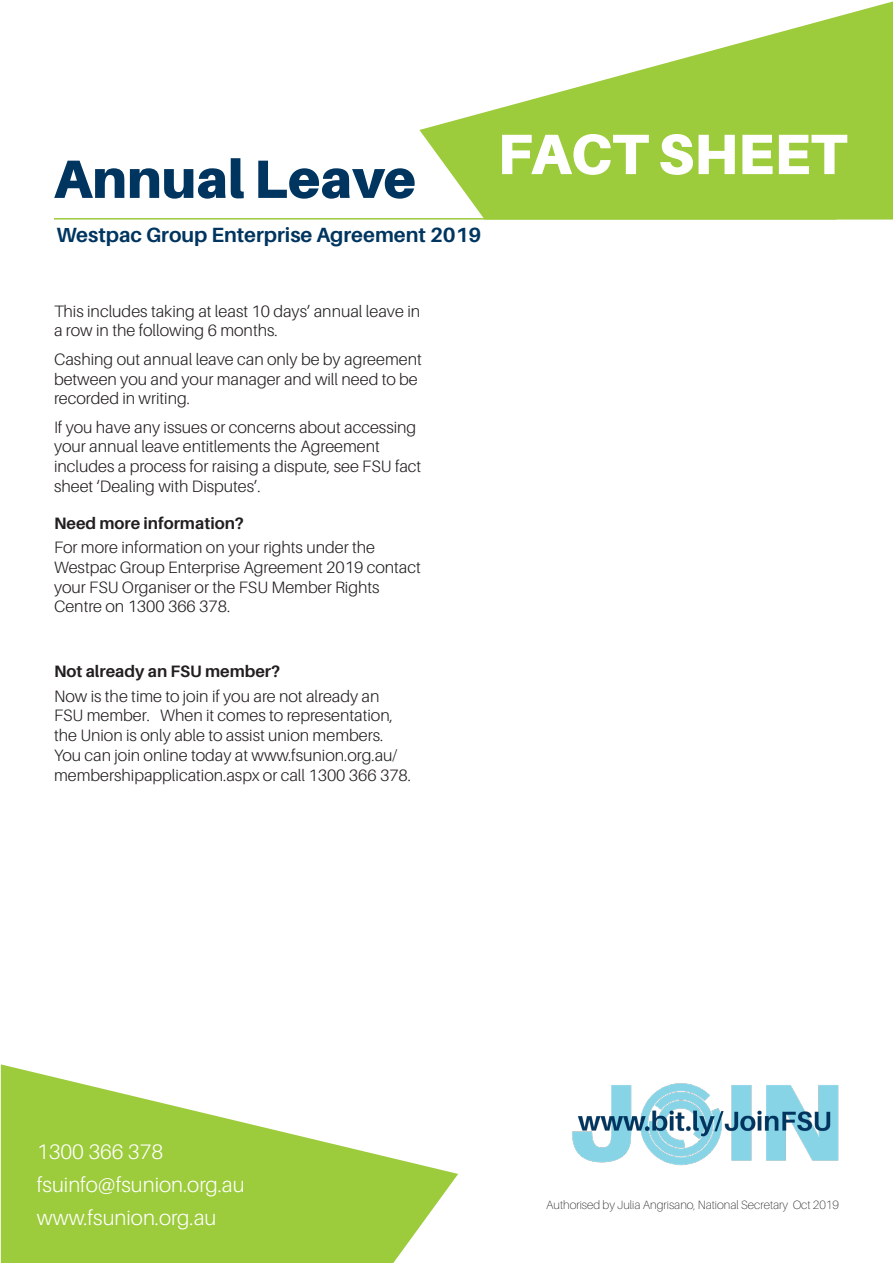
<style>
.page{position:relative;width:893px;height:1263px;background:#fff}
.page>*{position:absolute;margin:0;border:0;box-sizing:border-box;transform-origin:0 0}
.t1{font:900 57px "Aileron";color:#fff}
.Fact_Sheet_Main_Head{font:900 54px "Aileron";color:#003560}
.t2{font:300 21px "Aileron";color:#fff}
.t3{font:700 20.55px "Aileron";color:#003560}
.Fact_Sheet_Body_Parr{font:300 16.5px/19.8px "Aileron";color:#231f20}
.Fact_sheet_Parra_Hea{font:700 16.5px "Aileron";color:#231f20}
.t4{font:100 12px "Aileron";color:#231f20}
</style>
<div class="page">
<svg style="left:419px;top:1px;width:474px;height:219px;fill:#9ccb3b"></svg>
<hr style="left:54px;top:218px;width:783px;height:2px;background:#9ccb3b">
<img style="left:572px;top:1083px;width:267px;height:83px">
<svg style="left:1px;top:1064px;width:457px;height:199px;fill:#9ccb3b"></svg>
<p class="Fact_Sheet_Main_Head" style="left:54px;top:148px;width:363px">Annual Leave</p>
<p class="t3" style="left:56px;top:224px;width:427px">Westpac Group Enterprise Agreement 2019</p>
<p class="t1" style="left:498px;top:121px;width:351px">FACT SHEET</p>
<p class="Fact_Sheet_Body_Parr" style="left:54px;top:301px;width:368px">This includes taking at least 10 days’ annual leave in a row in the following 6 months.</p>
<p class="Fact_Sheet_Body_Parr" style="left:54px;top:349px;width:369px">Cashing out annual leave can only be by agreement between you and your manager and will need to be recorded in writing.</p>
<p class="Fact_Sheet_Body_Parr" style="left:54px;top:417px;width:369px">If you have any issues or concerns about accessing your annual leave entitlements the Agreement includes a process for raising a dispute, see FSU fact sheet ‘Dealing with Disputes’.</p>
<p class="Fact_sheet_Parra_Hea" style="left:54px;top:514px;width:192px">Need more information?</p>
<p class="Fact_Sheet_Body_Parr" style="left:54px;top:537px;width:368px">For more information on your rights under the Westpac Group Enterprise Agreement 2019 contact your FSU Organiser or the FSU Member Rights Centre on 1300 366 378.</p>
<p class="Fact_sheet_Parra_Hea" style="left:54px;top:662px;width:228px">Not already an FSU member?</p>
<p class="Fact_Sheet_Body_Parr" style="left:54px;top:686px;width:359px">Now is the time to join if you are not already an FSU member. When it comes to representation, the Union is only able to assist union members.<br>You can join online today at www.fsunion.org.au/ membershipapplication.aspx or call 1300 366 378.</p>
<p class="t2" style="left:37px;top:1140px;width:128px">1300 366 378</p>
<p class="t2" style="left:37px;top:1173px;width:209px">fsuinfo@fsunion.org.au</p>
<p class="t2" style="left:37px;top:1206px;width:181px">www.fsunion.org.au</p>
<p class="t4" style="left:546px;top:1198px;width:294px">Authorised by Julia Angrisano, National Secretary Oct 2019</p>
</div>
